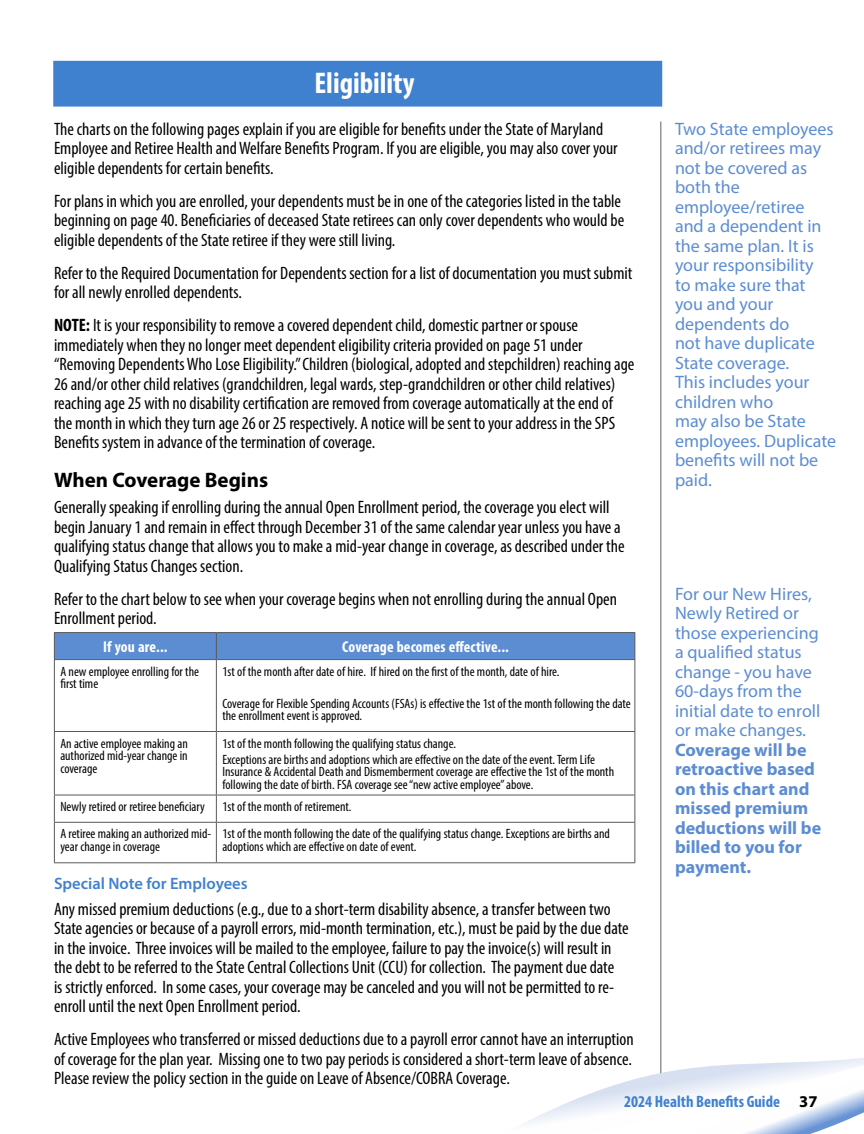
<style>
.page{position:relative;width:864px;height:1134px;background:#fff}
.page>*{position:absolute;margin:0;border:0;box-sizing:border-box;transform-origin:0 0}
.Heading_1__In_Red_Bo{font:700 condensed 30px "Myriad Pro";color:#fff}
.Heading_2{font:700 21px "Myriad Pro";color:#000}
.Body_Text{font:condensed 18px/19.5px "Myriad Pro";color:#000}
.Callout_Text{font:18px/19.5px "Myriad Pro";color:#5c8dd2}
.t1{font:700 condensed 16.5px "Myriad Pro";color:#4081cf}
.Heading_3{font:600 16.5px "Myriad Pro";color:#4081cf}
.Table_Column_Heads{font:700 condensed 15.75px "Myriad Pro";letter-spacing:.01em;color:#fff}
.Table_Text{font:condensed 13.5px/12.8px "Myriad Pro";color:#000}
.s1{font-weight:700}
.s2{font-stretch:normal;color:#000}
</style>
<div class="page">
<svg style="left:522px;top:1058px;width:342px;height:76px"></svg>
<hr style="left:660px;top:122px;width:2px;height:951px;background:#939598">
<svg style="left:55px;top:660px;width:579px;height:202px"></svg>
<hr style="left:54px;top:632px;width:162px;height:1px;background:#58595b">
<hr style="left:216px;top:632px;width:419px;height:1px;background:#58595b">
<div style="left:54px;top:633px;width:581px;height:26px;background:#5c8dd2"></div>
<hr style="left:54px;top:659px;width:162px;height:1px;background:#58595b">
<hr style="left:54px;top:660px;width:1px;height:71px;background:#58595b">
<hr style="left:216px;top:659px;width:419px;height:1px;background:#58595b">
<hr style="left:216px;top:660px;width:1px;height:71px;background:#58595b">
<hr style="left:634px;top:660px;width:1px;height:71px;background:#58595b">
<hr style="left:54px;top:731px;width:162px;height:1px;background:#58595b">
<hr style="left:54px;top:732px;width:1px;height:63px;background:#58595b">
<hr style="left:216px;top:731px;width:419px;height:1px;background:#58595b">
<hr style="left:216px;top:732px;width:1px;height:63px;background:#58595b">
<hr style="left:634px;top:732px;width:1px;height:63px;background:#58595b">
<hr style="left:54px;top:795px;width:162px;height:1px;background:#58595b">
<svg style="left:54px;top:795px;width:1px;height:27px"></svg>
<hr style="left:216px;top:795px;width:419px;height:1px;background:#58595b">
<svg style="left:216px;top:795px;width:1px;height:27px"></svg>
<svg style="left:634px;top:795px;width:1px;height:27px"></svg>
<hr style="left:54px;top:822px;width:162px;height:1px;background:#58595b">
<hr style="left:54px;top:823px;width:1px;height:39px;background:#58595b">
<hr style="left:216px;top:822px;width:419px;height:1px;background:#58595b">
<hr style="left:216px;top:823px;width:1px;height:39px;background:#58595b">
<hr style="left:634px;top:823px;width:1px;height:39px;background:#58595b">
<hr style="left:54px;top:862px;width:162px;height:1px;background:#58595b">
<hr style="left:216px;top:862px;width:419px;height:1px;background:#58595b">
<div style="left:54px;top:62px;width:608px;height:44px;background:#4081cf"></div>
<div style="left:53px;top:61px;width:609px;height:46px;border:2px solid #4081cf"></div>
<p class="Heading_1__In_Red_Bo" style="left:315px;top:65px;width:101px">Eligibility</p>
<p class="Body_Text" style="left:54px;top:119px;width:565px">The charts on the following pages explain if you are eligible for benefits under the State of Maryland<br>Employee and Retiree Health and Welfare Benefits Program. If you are eligible, you may also cover your eligible dependents for certain benefits.</p>
<p class="Body_Text" style="left:54px;top:191px;width:572px">For plans in which you are enrolled, your dependents must be in one of the categories listed in the table beginning on page 40. Beneficiaries of deceased State retirees can only cover dependents who would be eligible dependents of the State retiree if they were still living.</p>
<p class="Body_Text" style="left:54px;top:263px;width:580px">Refer to the Required Documentation for Dependents section for a list of documentation you must submit for all newly enrolled dependents.</p>
<p class="Body_Text" style="left:54px;top:316px;width:582px"><span class="s1">NOTE:</span> It is your responsibility to remove a covered dependent child, domestic partner or spouse immediately when they no longer meet dependent eligibility criteria provided on page 51 under “Removing Dependents Who Lose Eligibility.” Children (biological, adopted and stepchildren) reaching age 26 and/or other child relatives (grandchildren, legal wards, step-grandchildren or other child relatives) reaching age 25 with no disability certification are removed from coverage automatically at the end of the month in which they turn age 26 or 25 respectively. A notice will be sent to your address in the SPS Benefits system in advance of the termination of coverage.</p>
<p class="Heading_2" style="left:54px;top:466px;width:216px">When Coverage Begins</p>
<p class="Body_Text" style="left:54px;top:498px;width:572px">Generally speaking if enrolling during the annual Open Enrollment period, the coverage you elect will begin January 1 and remain in effect through December 31 of the same calendar year unless you have a qualifying status change that allows you to make a mid-year change in coverage, as described under the Qualifying Status Changes section.</p>
<p class="Body_Text" style="left:54px;top:589px;width:565px">Refer to the chart below to see when your coverage begins when not enrolling during the annual Open<br>Enrollment period.</p>
<p class="Table_Column_Heads" style="left:103px;top:637px;width:54px">If you are</p>
<p class="Table_Column_Heads" style="left:342px;top:637px;width:157px">Coverage becomes effective</p>
<p class="Table_Text" style="left:60px;top:665px;width:140px">A new employee enrolling for the first time</p>
<p class="Table_Text" style="left:222px;top:665px;width:339px">1st of the month after date of hire. If hired on the first of the month, date of hire.</p>
<p class="Table_Text" style="left:222px;top:697px;width:410px">Coverage for Flexible Spending Accounts (FSAs) is effective the 1st of the month following the date the enrollment event is approved.</p>
<p class="Table_Text" style="left:60px;top:737px;width:129px;text-align:justify">An active employee making an authorized mid-year change in coverage</p>
<p class="Table_Text" style="left:222px;top:737px;width:235px">1st of the month following the qualifying status change.</p>
<p class="Table_Text" style="left:222px;top:753px;width:393px">Exceptions are births and adoptions which are effective on the date of the event. Term Life<br>Insurance &amp; Accidental Death and Dismemberment coverage are effective the 1st of the month following the date of birth. FSA coverage see “new active employee” above.</p>
<p class="Table_Text" style="left:60px;top:800px;width:146px">Newly retired or retiree beneficiary</p>
<p class="Table_Text" style="left:222px;top:800px;width:130px">1st of the month of retirement.</p>
<p class="Table_Text" style="left:60px;top:827px;width:152px">A retiree making an authorized mid&shy;year change in coverage</p>
<p class="Table_Text" style="left:222px;top:827px;width:389px">1st of the month following the date of the qualifying status change. Exceptions are births and adoptions which are effective on date of event.</p>
<p class="Heading_3" style="left:54px;top:873px;width:195px">Special Note for Employees</p>
<p class="Body_Text" style="left:54px;top:899px;width:576px">Any missed premium deductions (e.g., due to a short-term disability absence, a transfer between two State agencies or because of a payroll errors, mid-month termination, etc.), must be paid by the due date in the invoice. Three invoices will be mailed to the employee, failure to pay the invoice(s) will result in the debt to be referred to the State Central Collections Unit (CCU) for collection. The payment due date<br>is strictly enforced. In some cases, your coverage may be canceled and you will not be permitted to re&shy;enroll until the next Open Enrollment period.</p>
<p class="Body_Text" style="left:54px;top:1030px;width:581px;text-align:justify">Active Employees who transferred or missed deductions due to a payroll error cannot have an interruption of coverage for the plan year. Missing one to two pay periods is considered a short-term leave of absence.<br>Please review the policy section in the guide on Leave of Absence/COBRA Coverage.</p>
<p class="Callout_Text" style="left:675px;top:119px;width:163px">Two State employees and/or retirees may not be covered as both the employee/retiree and a dependent in the same plan. It is your responsibility<br>to make sure that you and your dependents do<br>not have duplicate<br>State coverage.<br>This includes your children who<br>may also be State employees. Duplicate benefits will not be paid.</p>
<p class="Callout_Text" style="left:675px;top:584px;width:148px">For our New Hires,<br>Newly Retired or those experiencing a qualified status change - you have<br>60-days from the initial date to enroll or make changes.<br><span class="s1">Coverage will be retroactive based on this chart and missed premium deductions will be billed to you for payment.</span></p>
<p class="t1" style="left:624px;top:1091px;width:195px">2024 Health Benefits Guide <span class="s2">37</span></p>
</div>
